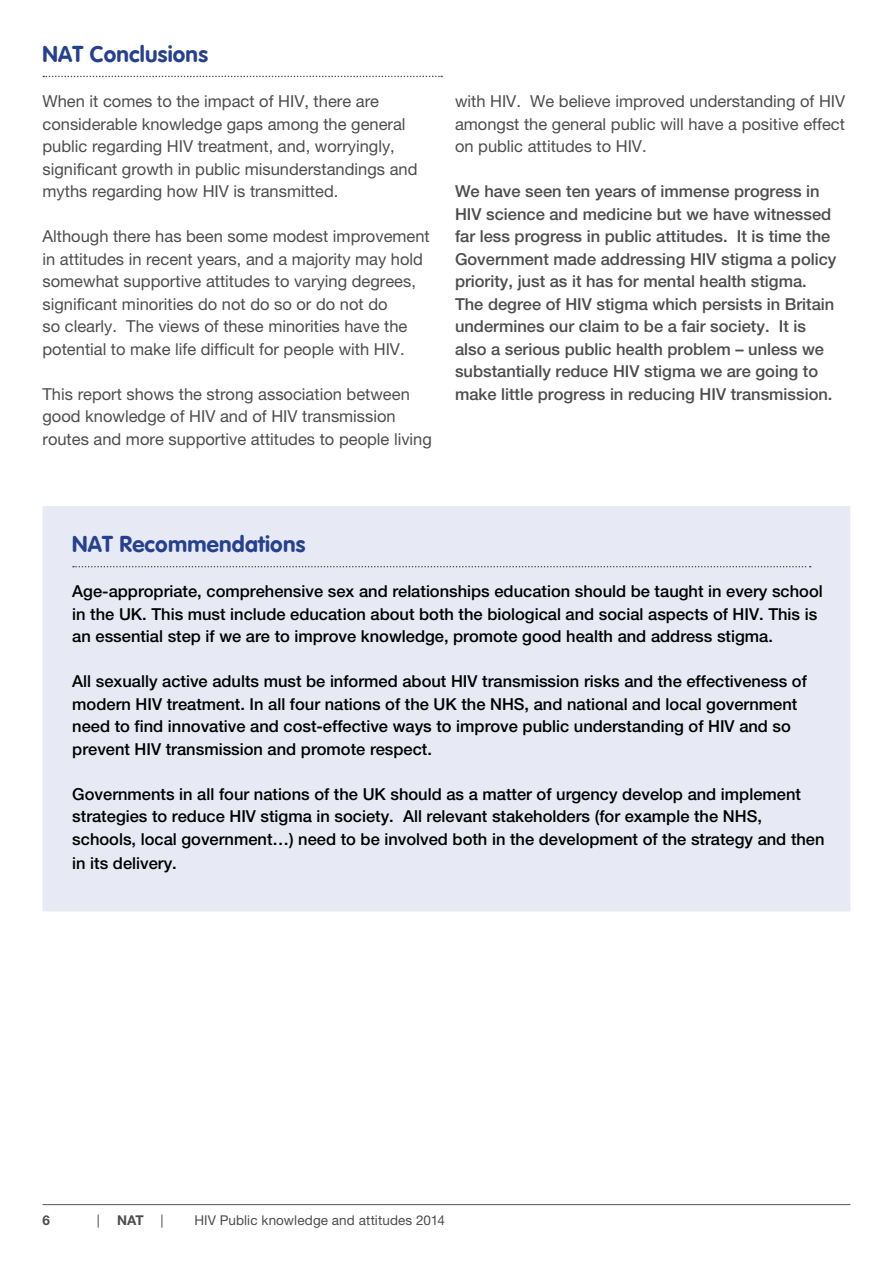
<style>
.page{position:relative;width:893px;height:1263px;background:#fff}
.page>*{position:absolute;margin:0;border:0;box-sizing:border-box;transform-origin:0 0}
.t1{font:22.5px "VAG Rounded Bold";letter-spacing:.01em;color:#25408f}
.t2{font:500 16.5px/22.5px "Helvetica Neue LT Std";color:#000}
.t3{font:16.5px/22.5px "Helvetica Neue LT Std";color:#4d4d4f}
.t4{font:500 16.5px/22.5px "Helvetica Neue LT Std";color:#4d4d4f}
.t5{font:13.5px "Helvetica Neue LT Std";letter-spacing:.01em;color:#4d4d4f}
.t6{font:700 13.5px "Helvetica Neue LT Std";color:#4d4d4f}
</style>
<div class="page">
<div style="left:43px;top:506px;width:807px;height:405px;background:#e7eaf4"></div>
<svg style="left:73px;top:566px;width:738px;height:1px"></svg>
<svg style="left:162px;top:1214px;width:1px;height:13px"></svg>
<svg style="left:98px;top:1214px;width:1px;height:13px"></svg>
<hr style="left:43px;top:1204px;width:807px;height:1px;background:#4d4d4f">
<svg style="left:43px;top:76px;width:399px;height:1px"></svg>
<h1 class="t1" style="left:43px;top:41px;width:167px">NAT Conclusions</h1>
<p class="t3" style="left:43px;top:90px;width:376px">When it comes to the impact of HIV, there are considerable knowledge gaps among the general public regarding HIV treatment, and, worryingly, significant growth in public misunderstandings and myths regarding how HIV is transmitted.</p>
<p class="t3" style="left:43px;top:225px;width:389px">Although there has been some modest improvement in attitudes in recent years, and a majority may hold somewhat supportive attitudes to varying degrees, significant minorities do not do so or do not do<br>so clearly. The views of these minorities have the potential to make life difficult for people with HIV.</p>
<p class="t3" style="left:43px;top:382px;width:391px">This report shows the strong association between good knowledge of HIV and of HIV transmission routes and more supportive attitudes to people living</p>
<p class="t3" style="left:455px;top:90px;width:392px;text-align:justify">with HIV. We believe improved understanding of HIV amongst the general public will have a positive effect on public attitudes to HIV.</p>
<p class="t4" style="left:455px;top:180px;width:383px">We have seen ten years of immense progress in HIV science and medicine but we have witnessed far less progress in public attitudes. It is time the Government made addressing HIV stigma a policy priority, just as it has for mental health stigma.<br>The degree of HIV stigma which persists in Britain undermines our claim to be a fair society. It is also a serious public health problem – unless we substantially reduce HIV stigma we are going to make little progress in reducing HIV transmission.</p>
<h1 class="t1" style="left:72px;top:531px;width:235px">NAT Recommendations</h1>
<p class="t2" style="left:72px;top:580px;width:752px">Age-appropriate, comprehensive sex and relationships education should be taught in every school in the UK. This must include education about both the biological and social aspects of HIV. This is an essential step if we are to improve knowledge, promote good health and address stigma.</p>
<p class="t2" style="left:72px;top:670px;width:736px">All sexually active adults must be informed about HIV transmission risks and the effectiveness of modern HIV treatment. In all four nations of the UK the NHS, and national and local government need to find innovative and cost-effective ways to improve public understanding of HIV and so prevent HIV transmission and promote respect.</p>
<p class="t2" style="left:72px;top:783px;width:754px">Governments in all four nations of the UK should as a matter of urgency develop and implement strategies to reduce HIV stigma in society. All relevant stakeholders (for example the NHS, schools, local government…) need to be involved both in the development of the strategy and then</p>
<p class="t2" style="left:72px;top:852px;width:106px">in its delivery.</p>
<p class="t6" style="left:43px;top:1212px;width:9px">6</p>
<p class="t6" style="left:117px;top:1212px;width:28px">NAT</p>
<p class="t5" style="left:194px;top:1212px;width:252px">HIV Public knowledge and attitudes 2014</p>
</div>
